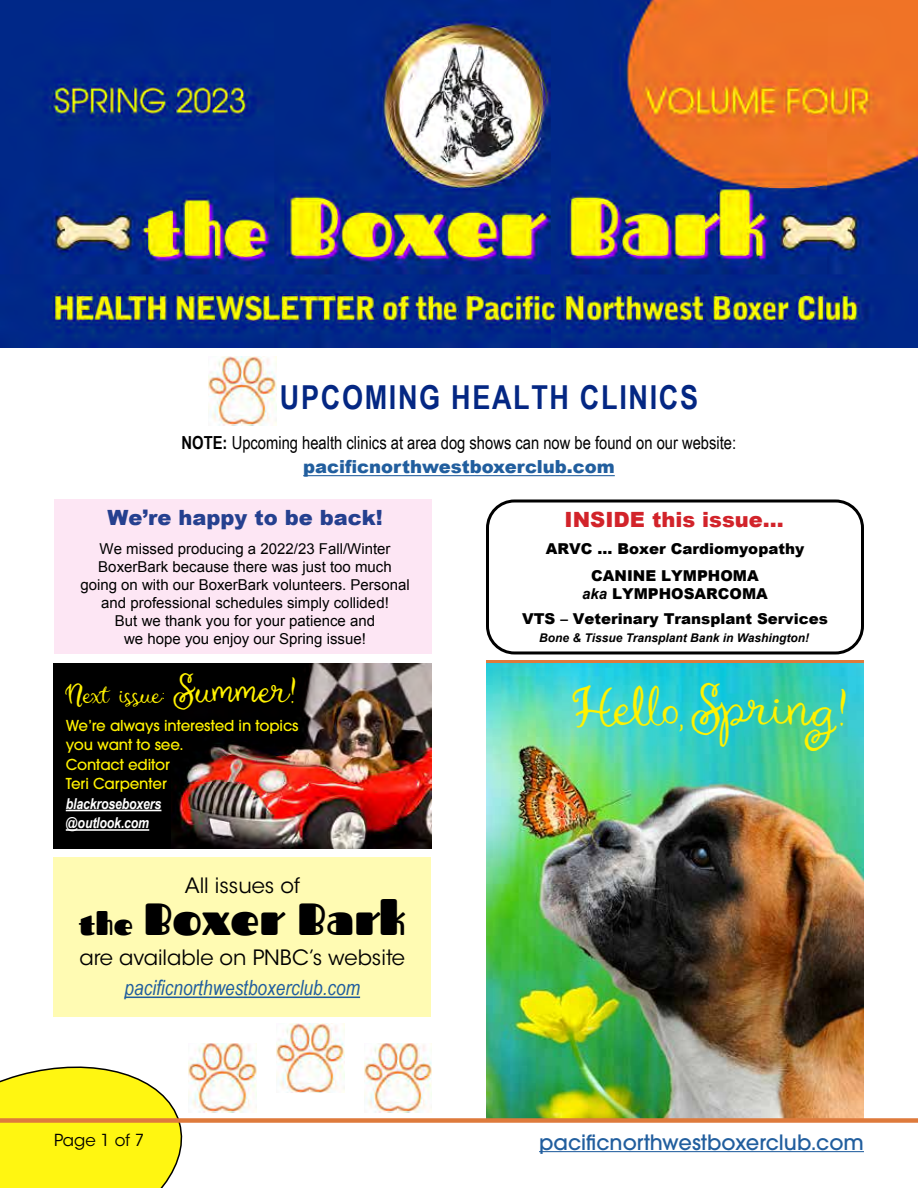
<style>
.page{position:relative;width:918px;height:1188px;background:#fff}
.page>*{position:absolute;margin:0;border:0;box-sizing:border-box;transform-origin:0 0}
.t1{font:45px "Chelsea Market Script";color:#fff200}
.t2{font:45px "Fascinate";color:#000}
.t3{font:700 33px "Arial Narrow";letter-spacing:.05em;color:#042783}
.t4{font:21px "ITC Avant Garde Std";color:#000}
.t5{font:500 21px "ITC Avant Garde Pro";color:#215e9e}
.t6{font:italic 21px "Arial Narrow";color:#215e9e}
.t7{font:900 21px "Arial";color:#25408f}
.t8{font:900 21px "Arial";color:#d2232a}
.t9{font:21px "Chelsea Market Script";color:#fff200}
.t10{font:18px "Arial Narrow";color:#000}
.t11{font:900 18px "Arial";color:#215e9e}
.t12{font:16.5px "ITC Avant Garde Std";color:#000}
.t13{font:15px/18px "Arial";color:#000;text-align:center}
.t14{font:900 15px/27px "Arial";color:#000;text-align:center}
.t15{font:500 15px/19.5px "ITC Avant Garde Pro";letter-spacing:-.01em;color:#fff200}
.t16{font:italic 700 15px/19.5px "Arial Narrow";letter-spacing:-.01em;color:#fff}
.t17{font:italic 700 12px "Arial";color:#000}
.s1{font-weight:700}
.s2{font-size:31.5px}
.s3{font-size:30px}
.s4{font-weight:700;font-style:italic}
</style>
<div class="page">
<img style="left:486px;top:663px;width:378px;height:455px">
<svg style="left:0;top:1061px;width:189px;height:127px"></svg>
<img style="left:208px;top:356px;width:68px;height:70px">
<hr style="left:303px;top:475px;width:312px;height:1px;background:#215e9e">
<div style="left:0;top:1118px;width:918px;height:5px;background:#de7a3c"></div>
<hr style="left:539px;top:1151px;width:325px;height:1px;background:#215e9e">
<hr style="left:486px;top:660px;width:378px;height:3px;background:#de7a3c">
<img style="left:0;top:0;width:918px;height:348px">
<div style="left:54px;top:500px;width:378px;height:154px;background:#fde6f4"></div>
<div style="left:486px;top:500px;width:378px;height:154px;border:3px solid #000;border-radius:27px"></div>
<div style="left:53px;top:663px;width:120px;height:186px;background:#000"></div>
<img style="left:172px;top:663px;width:259px;height:186px">
<hr style="left:66px;top:810px;width:95px;height:1px;background:#fff">
<hr style="left:66px;top:829px;width:83px;height:2px;background:#fff">
<div style="left:53px;top:857px;width:378px;height:160px;background:#fffbb3"></div>
<hr style="left:125px;top:997px;width:235px;height:1px;background:#215e9e">
<img style="left:189px;top:1043px;width:67px;height:69px">
<img style="left:276px;top:1024px;width:68px;height:69px">
<img style="left:364px;top:1043px;width:68px;height:69px">
<h2 class="t3" style="left:280px;top:372px;width:420px">UPCOMING HEALTH CLINICS</h2>
<p class="t10" style="left:182px;top:430px;width:556px"><span class="s1">NOTE:</span> Upcoming health clinics at area dog shows can now be found on our website:</p>
<p class="t11" style="left:303px;top:454px;width:313px">pacificnorthwestboxerclub.com</p>
<h3 class="t7" style="left:107px;top:502px;width:277px">We’re happy to be back!</h3>
<p class="t13" style="left:80px;top:540px;width:331px">We missed producing a 2022/23 Fall/Winter BoxerBark because there was just too much going on with our BoxerBark volunteers. Personal and professional schedules simply collided!<br>But we thank you for your patience and<br>we hope you enjoy our Spring issue!</p>
<h3 class="t9" style="left:66px;top:684px;width:233px">Next issue: <span class="s2">Summer!</span></h3>
<p class="t15" style="left:66px;top:716px;width:234px">We’re always interested in topics you want to see.<br>Contact editor<br>Teri Carpenter</p>
<p class="t16" style="left:66px;top:793px;width:97px">blackroseboxers @outlook.com</p>
<h3 class="t4" style="left:185px;top:873px;width:117px">All issues of</h3>
<h1 class="t2" style="left:79px;top:888px;width:328px"><span class="s3">the</span> Boxer Bark</h1>
<h3 class="t4" style="left:80px;top:945px;width:327px">are available on PNBC’s website</h3>
<h3 class="t6" style="left:125px;top:973px;width:237px">pacificnorthwestboxerclub.com</h3>
<h3 class="t8" style="left:565px;top:504px;width:221px">INSIDE this issue...</h3>
<p class="t14" style="left:546px;top:534px;width:260px">ARVC ... Boxer Cardiomyopathy<br>CANINE LYMPHOMA</p>
<p class="t14" style="left:522px;top:580px;width:307px;line-height:25.5px"><span class="s4">aka</span> LYMPHOSARCOMA<br>VTS – Veterinary Transplant Services</p>
<p class="t17" style="left:539px;top:630px;width:272px">Bone &amp; Tissue Transplant Bank in Washington!</p>
<h1 class="t1" style="left:573px;top:685px;width:277px">Hello, Spring!</h1>
<p class="t12" style="left:54px;top:1130px;width:92px">Page 1 of 7</p>
<h3 class="t5" style="left:539px;top:1128px;width:326px">pacificnorthwestboxerclub.com</h3>
</div>
